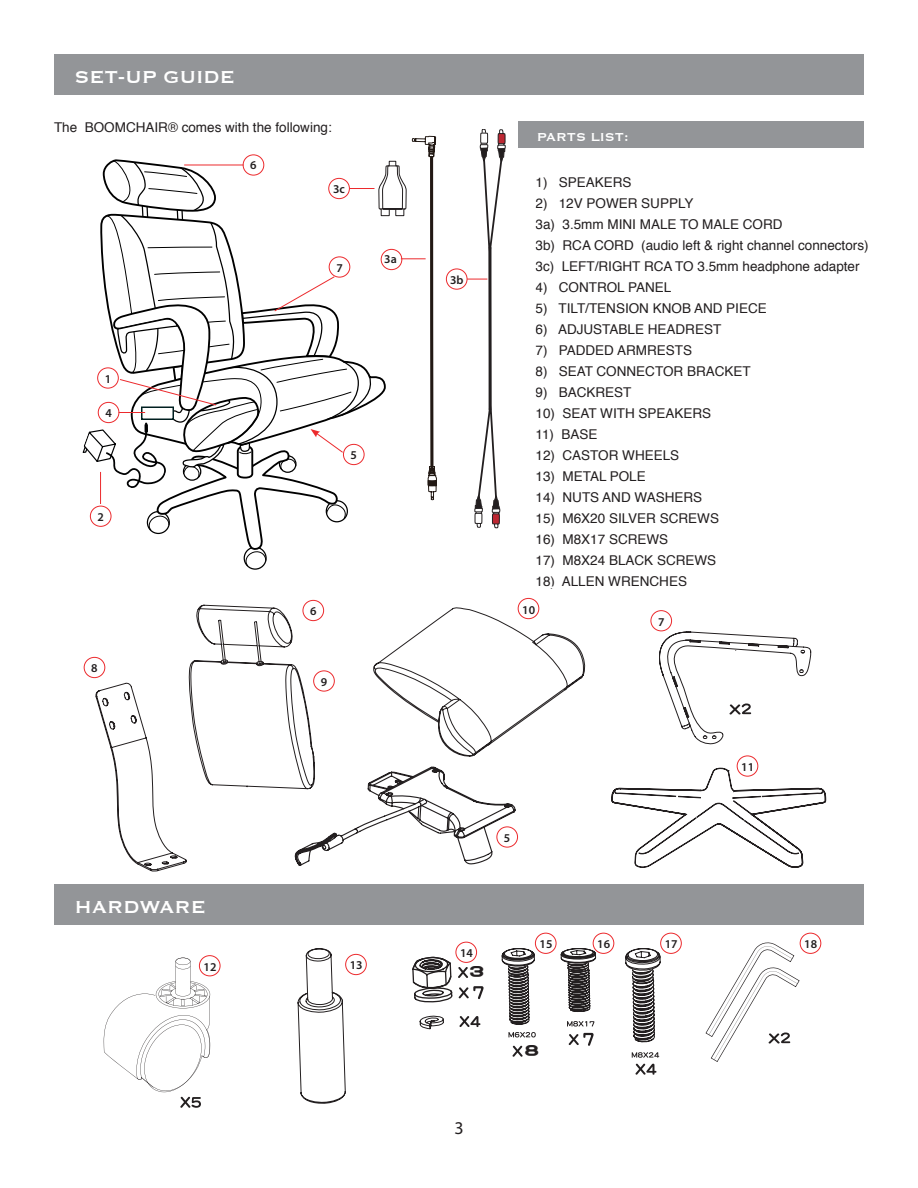
<style>
.page{position:relative;width:918px;height:1188px;background:#fff}
.page>*{position:absolute;margin:0;border:0;box-sizing:border-box;transform-origin:0 0}
.t1{font:22.5px "Copperplate";color:#fff}
.t2{font:19.5px "New Detroit";color:#231f20}
.t3{font:18px "Myriad Pro";color:#231f20}
.t4{font:15px "Copperplate";color:#fff}
.t5{font:13.5px "Helvetica";color:#231f20}
.t6{font:600 12px "Myriad Pro";color:#231f20}
</style>
<div class="page">
<div style="left:244px;top:547px;width:23px;height:23px;border:1px solid #000;border-radius:50%"></div>
<div style="left:54px;top:54px;width:810px;height:40px;background:#939598"></div>
<div style="left:518px;top:122px;width:346px;height:26px;background:#939598"></div>
<div style="left:446px;top:269px;width:21px;height:21px;border:1px solid #ec2a2d;border-radius:50%"></div>
<svg style="left:467px;top:129px;width:39px;height:399px"></svg>
<div style="left:737px;top:756px;width:21px;height:21px;border:1px solid #ec2a2d;border-radius:50%"></div>
<div style="left:345px;top:954px;width:22px;height:21px;border:1px solid #ec2a2d;border-radius:50%"></div>
<svg style="left:501px;top:948px;width:34px;height:77px"></svg>
<svg style="left:560px;top:947px;width:36px;height:65px"></svg>
<svg style="left:625px;top:948px;width:36px;height:95px"></svg>
<svg style="left:95px;top:605px;width:491px;height:267px"></svg>
<svg style="left:297px;top:948px;width:49px;height:156px"></svg>
<svg style="left:611px;top:761px;width:216px;height:107px"></svg>
<svg style="left:706px;top:942px;width:94px;height:120px"></svg>
<svg style="left:104px;top:958px;width:106px;height:150px"></svg>
<svg style="left:420px;top:1016px;width:24px;height:14px"></svg>
<svg style="left:459px;top:1016px;width:21px;height:11px"></svg>
<svg style="left:508px;top:1032px;width:28px;height:5px"></svg>
<svg style="left:567px;top:1021px;width:27px;height:6px"></svg>
<svg style="left:632px;top:1052px;width:27px;height:6px"></svg>
<svg style="left:658px;top:631px;width:154px;height:114px"></svg>
<svg style="left:513px;top:1046px;width:10px;height:11px"></svg>
<svg style="left:569px;top:1033px;width:25px;height:13px"></svg>
<svg style="left:635px;top:1064px;width:21px;height:11px"></svg>
<div style="left:54px;top:884px;width:810px;height:41px;background:#939598"></div>
<svg style="left:82px;top:136px;width:355px;height:431px"></svg>
<div style="left:651px;top:610px;width:21px;height:21px;border:1px solid #ec2a2d;border-radius:50%"></div>
<div style="left:496px;top:826px;width:22px;height:22px;border:1px solid #ec2a2d;border-radius:50%"></div>
<div style="left:84px;top:657px;width:21px;height:21px;border:1px solid #ec2a2d;border-radius:50%"></div>
<div style="left:303px;top:600px;width:21px;height:21px;border:1px solid #ec2a2d;border-radius:50%"></div>
<div style="left:313px;top:670px;width:22px;height:22px;border:1px solid #ec2a2d;border-radius:50%"></div>
<div style="left:518px;top:598px;width:21px;height:21px;border:1px solid #ec2a2d;border-radius:50%"></div>
<div style="left:199px;top:955px;width:21px;height:21px;border:1px solid #ec2a2d;border-radius:50%"></div>
<div style="left:456px;top:942px;width:21px;height:21px;border:1px solid #ec2a2d;border-radius:50%"></div>
<div style="left:535px;top:933px;width:21px;height:21px;border:1px solid #ec2a2d;border-radius:50%"></div>
<div style="left:593px;top:933px;width:21px;height:21px;border:1px solid #ec2a2d;border-radius:50%"></div>
<div style="left:660px;top:933px;width:22px;height:21px;border:1px solid #ec2a2d;border-radius:50%"></div>
<div style="left:800px;top:933px;width:21px;height:21px;border:1px solid #ec2a2d;border-radius:50%"></div>
<svg style="left:412px;top:956px;width:72px;height:47px"></svg>
<p class="t1" style="left:75px;top:62px;width:162px">SET-UP GUIDE</p>
<p class="t5" style="left:54px;top:116px;width:279px">The BOOMCHAIR® comes with the following:</p>
<p class="t6" style="left:250px;top:158px;width:8px">6</p>
<p class="t6" style="left:333px;top:181px;width:13px">3c</p>
<p class="t6" style="left:337px;top:260px;width:8px">7</p>
<p class="t6" style="left:384px;top:252px;width:14px">3a</p>
<p class="t6" style="left:105px;top:371px;width:8px">1</p>
<p class="t6" style="left:105px;top:405px;width:8px">4</p>
<p class="t6" style="left:97px;top:509px;width:8px">2</p>
<p class="t6" style="left:91px;top:660px;width:8px">8</p>
<p class="t6" style="left:351px;top:447px;width:8px">5</p>
<p class="t6" style="left:310px;top:603px;width:8px">6</p>
<p class="t6" style="left:321px;top:674px;width:8px">9</p>
<p class="t1" style="left:75px;top:893px;width:133px">HARDWARE</p>
<p class="t6" style="left:204px;top:959px;width:14px">12</p>
<p class="t6" style="left:350px;top:958px;width:14px">13</p>
<p class="t6" style="left:450px;top:272px;width:15px">3b</p>
<p class="t4" style="left:537px;top:127px;width:93px">PARTS LIST:</p>
<p class="t5" style="left:536px;top:172px;width:98px">1) SPEAKERS</p>
<p class="t5" style="left:536px;top:193px;width:160px">2) 12V POWER SUPPLY</p>
<p class="t5" style="left:536px;top:214px;width:249px">3a) 3.5mm MINI MALE TO MALE CORD</p>
<p class="t5" style="left:536px;top:235px;width:335px">3b) RCA CORD (audio left &amp; right channel connectors)</p>
<p class="t5" style="left:536px;top:256px;width:326px">3c) LEFT/RIGHT RCA TO 3.5mm headphone adapter</p>
<p class="t5" style="left:536px;top:277px;width:137px">4) CONTROL PANEL</p>
<p class="t5" style="left:536px;top:298px;width:233px">5) TILT/TENSION KNOB AND PIECE</p>
<p class="t5" style="left:536px;top:319px;width:187px">6) ADJUSTABLE HEADREST</p>
<p class="t5" style="left:536px;top:340px;width:158px">7) PADDED ARMRESTS</p>
<p class="t5" style="left:536px;top:361px;width:217px">8) SEAT CONNECTOR BRACKET</p>
<p class="t5" style="left:536px;top:382px;width:98px">9) BACKREST</p>
<p class="t5" style="left:536px;top:403px;width:177px">10) SEAT WITH SPEAKERS</p>
<p class="t5" style="left:536px;top:424px;width:64px">11) BASE</p>
<p class="t5" style="left:536px;top:445px;width:145px">12) CASTOR WHEELS</p>
<p class="t5" style="left:536px;top:466px;width:112px">13) METAL POLE</p>
<p class="t5" style="left:536px;top:487px;width:168px">14) NUTS AND WASHERS</p>
<p class="t5" style="left:536px;top:508px;width:185px">15) M6X20 SILVER SCREWS</p>
<p class="t5" style="left:536px;top:529px;width:134px">16) M8X17 SCREWS</p>
<p class="t5" style="left:536px;top:550px;width:182px">17) M8X24 BLACK SCREWS</p>
<p class="t5" style="left:536px;top:571px;width:153px">18) ALLEN WRENCHES</p>
<p class="t6" style="left:522px;top:602px;width:14px">10</p>
<p class="t6" style="left:658px;top:614px;width:8px">7</p>
<p class="t6" style="left:504px;top:830px;width:8px">5</p>
<p class="t6" style="left:741px;top:759px;width:14px">11</p>
<p class="t6" style="left:460px;top:946px;width:14px">14</p>
<p class="t2" style="left:468px;top:961px;width:17px">3</p>
<h3 class="t3" style="left:454px;top:1117px;width:11px">3</h3>
<p class="t6" style="left:540px;top:937px;width:14px">15</p>
<p class="t6" style="left:597px;top:937px;width:14px">16</p>
<p class="t6" style="left:665px;top:937px;width:14px">17</p>
<p class="t6" style="left:804px;top:937px;width:14px">18</p>
<p class="t2" style="left:523px;top:1041px;width:17px">8</p>
</div>
